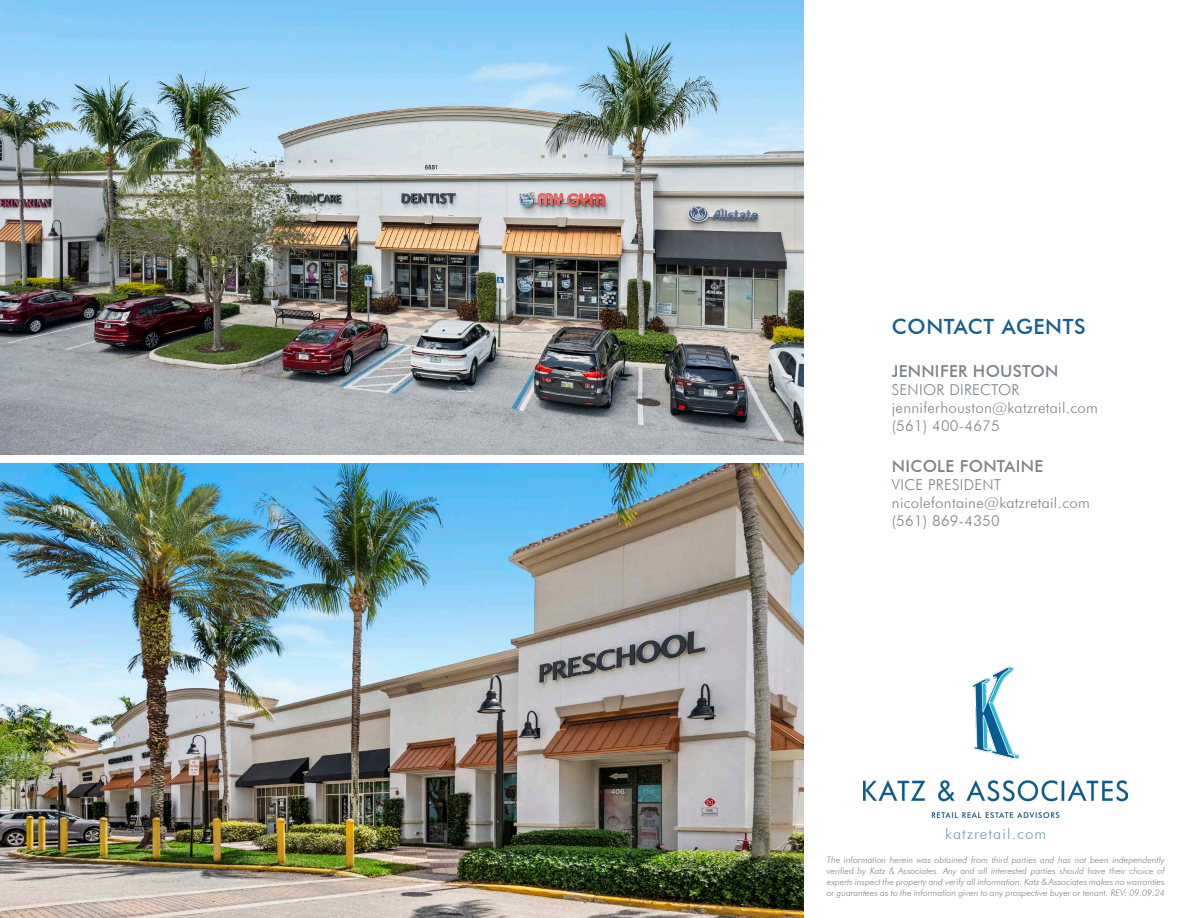
<style>
.page{position:relative;width:1188px;height:918px;background:#fff}
.page>*{position:absolute;margin:0;border:0;box-sizing:border-box;transform-origin:0 0}
.t1{font:500 21px "Futura BT";letter-spacing:.03em;color:#155d92}
.t2{font:500 16.5px "Futura BT";letter-spacing:.02em;color:#7b838b}
.t3{font:300 15px "Futura BT";letter-spacing:.02em;color:#7b838b}
.t4{font:300 15px "Futura BT";letter-spacing:.075em;color:#709cb6}
.t5{font:italic 300 9px/10.8px "Futura BT";color:#7b838b;text-align:justify}
</style>
<div class="page">
<img style="left:0;top:463px;width:804px;height:455px">
<img style="left:0;top:0;width:804px;height:455px">
<img style="left:864px;top:780px;width:264px;height:38px">
<img style="left:973px;top:666px;width:45px;height:93px">
<p class="t1" style="left:892px;top:314px;width:195px">CONTACT AGENTS</p>
<p class="t2" style="left:892px;top:361px;width:168px">JENNIFER HOUSTON</p>
<p class="t3" style="left:892px;top:380px;width:129px">SENIOR DIRECTOR</p>
<p class="t3" style="left:892px;top:398px;width:208px">jenniferhouston@katzretail.com</p>
<p class="t3" style="left:892px;top:416px;width:110px">(561) 400-4675</p>
<p class="t2" style="left:892px;top:456px;width:153px">NICOLE FONTAINE</p>
<p class="t3" style="left:892px;top:475px;width:111px">VICE PRESIDENT</p>
<p class="t3" style="left:892px;top:493px;width:200px">nicolefontaine@katzretail.com</p>
<p class="t3" style="left:892px;top:511px;width:110px">(561) 869-4350</p>
<p class="t4" style="left:945px;top:825px;width:103px">katzretail.com</p>
<p class="t5" style="left:827px;top:855px;width:340px">The information herein was obtained from third parties and has not been independently verified by Katz &amp; Associates. Any and all interested parties should have their choice of experts inspect the property and verify all information. Katz &amp; Associates makes no warranties or guarantees as to the information given to any prospective buyer or tenant. REV: 09.09.24</p>
</div>
